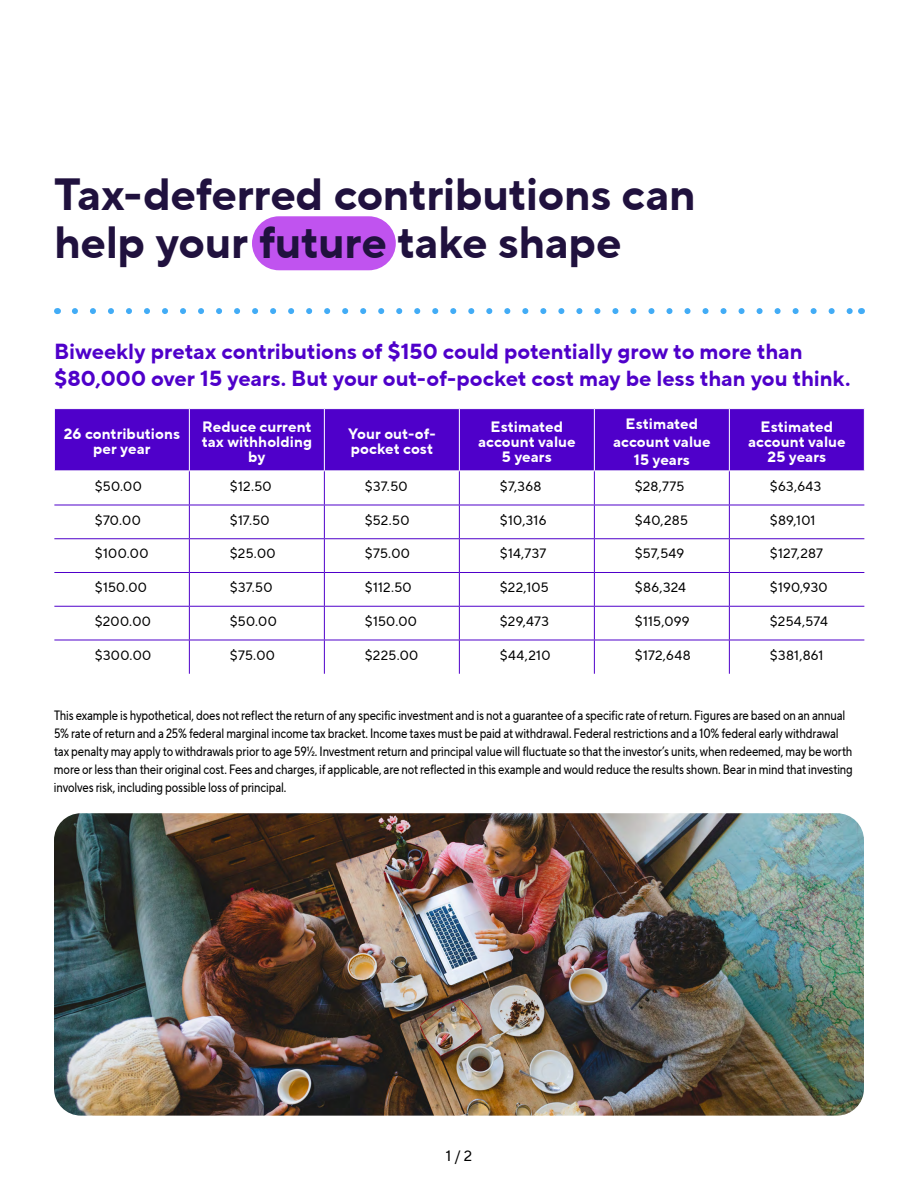
<style>
.page{position:relative;width:918px;height:1188px;background:#fff}
.page>*{position:absolute;margin:0;border:0;box-sizing:border-box;transform-origin:0 0}
.t1{font:700 45px/48px "TT Norms Pro";letter-spacing:-.005em;color:#20113e}
.t2{font:700 21.75px/27px "TT Norms Pro";color:#4f00ca}
.t3{font:700 15px/15px "TT Norms Pro";letter-spacing:.005em;color:#fff;text-align:center}
.t4{font:15px "TT Norms Pro";color:#000}
.t5{font:13.5px/18px "TT Norms Pro Cond";letter-spacing:-.01em;color:#000}
.t6{font:13.5px "TT Norms Pro";letter-spacing:.015em;color:#000}
</style>
<div class="page">
<div style="left:252px;top:216px;width:144px;height:54px;background:#c053ef;border-radius:27px"></div>
<svg style="left:75px;top:308px;width:777px;height:6px"></svg>
<img style="left:54px;top:813px;width:810px;height:303px">
<div style="left:55px;top:409px;width:809px;height:61px;background:#4f00ca"></div>
<hr style="left:189px;top:409px;width:1px;height:61px;background:#fff">
<hr style="left:324px;top:409px;width:1px;height:61px;background:#fff">
<hr style="left:459px;top:409px;width:1px;height:61px;background:#fff">
<hr style="left:594px;top:409px;width:1px;height:61px;background:#fff">
<hr style="left:729px;top:409px;width:1px;height:61px;background:#fff">
<hr style="left:189px;top:471px;width:1px;height:34px;background:#4f00ca">
<hr style="left:324px;top:471px;width:1px;height:34px;background:#4f00ca">
<hr style="left:459px;top:471px;width:1px;height:34px;background:#4f00ca">
<hr style="left:594px;top:471px;width:1px;height:34px;background:#4f00ca">
<hr style="left:729px;top:471px;width:1px;height:34px;background:#4f00ca">
<hr style="left:54px;top:505px;width:135px;height:1px;background:#4f00ca">
<hr style="left:189px;top:505px;width:135px;height:1px;background:#4f00ca">
<hr style="left:189px;top:505px;width:1px;height:33px;background:#4f00ca">
<hr style="left:324px;top:505px;width:135px;height:1px;background:#4f00ca">
<hr style="left:324px;top:505px;width:1px;height:33px;background:#4f00ca">
<hr style="left:459px;top:505px;width:135px;height:1px;background:#4f00ca">
<hr style="left:459px;top:505px;width:1px;height:33px;background:#4f00ca">
<hr style="left:594px;top:505px;width:135px;height:1px;background:#4f00ca">
<hr style="left:594px;top:505px;width:1px;height:33px;background:#4f00ca">
<hr style="left:729px;top:505px;width:135px;height:1px;background:#4f00ca">
<hr style="left:729px;top:505px;width:1px;height:33px;background:#4f00ca">
<hr style="left:54px;top:538px;width:135px;height:1px;background:#4f00ca">
<hr style="left:189px;top:538px;width:135px;height:1px;background:#4f00ca">
<hr style="left:189px;top:539px;width:1px;height:33px;background:#4f00ca">
<hr style="left:324px;top:538px;width:135px;height:1px;background:#4f00ca">
<hr style="left:324px;top:539px;width:1px;height:33px;background:#4f00ca">
<hr style="left:459px;top:538px;width:135px;height:1px;background:#4f00ca">
<hr style="left:459px;top:539px;width:1px;height:33px;background:#4f00ca">
<hr style="left:594px;top:538px;width:135px;height:1px;background:#4f00ca">
<hr style="left:594px;top:539px;width:1px;height:33px;background:#4f00ca">
<hr style="left:729px;top:538px;width:135px;height:1px;background:#4f00ca">
<hr style="left:729px;top:539px;width:1px;height:33px;background:#4f00ca">
<hr style="left:54px;top:572px;width:135px;height:1px;background:#4f00ca">
<hr style="left:189px;top:572px;width:135px;height:1px;background:#4f00ca">
<hr style="left:189px;top:573px;width:1px;height:33px;background:#4f00ca">
<hr style="left:324px;top:572px;width:135px;height:1px;background:#4f00ca">
<hr style="left:324px;top:573px;width:1px;height:33px;background:#4f00ca">
<hr style="left:459px;top:572px;width:135px;height:1px;background:#4f00ca">
<hr style="left:459px;top:573px;width:1px;height:33px;background:#4f00ca">
<hr style="left:594px;top:572px;width:135px;height:1px;background:#4f00ca">
<hr style="left:594px;top:573px;width:1px;height:33px;background:#4f00ca">
<hr style="left:729px;top:572px;width:135px;height:1px;background:#4f00ca">
<hr style="left:729px;top:573px;width:1px;height:33px;background:#4f00ca">
<hr style="left:54px;top:606px;width:135px;height:1px;background:#4f00ca">
<hr style="left:189px;top:606px;width:135px;height:1px;background:#4f00ca">
<hr style="left:189px;top:607px;width:1px;height:33px;background:#4f00ca">
<hr style="left:324px;top:606px;width:135px;height:1px;background:#4f00ca">
<hr style="left:324px;top:607px;width:1px;height:33px;background:#4f00ca">
<hr style="left:459px;top:606px;width:135px;height:1px;background:#4f00ca">
<hr style="left:459px;top:607px;width:1px;height:33px;background:#4f00ca">
<hr style="left:594px;top:606px;width:135px;height:1px;background:#4f00ca">
<hr style="left:594px;top:607px;width:1px;height:33px;background:#4f00ca">
<hr style="left:729px;top:606px;width:135px;height:1px;background:#4f00ca">
<hr style="left:729px;top:607px;width:1px;height:33px;background:#4f00ca">
<hr style="left:54px;top:640px;width:135px;height:1px;background:#4f00ca">
<hr style="left:189px;top:640px;width:135px;height:1px;background:#4f00ca">
<hr style="left:189px;top:640px;width:1px;height:34px;background:#4f00ca">
<hr style="left:324px;top:640px;width:135px;height:1px;background:#4f00ca">
<hr style="left:324px;top:640px;width:1px;height:34px;background:#4f00ca">
<hr style="left:459px;top:640px;width:135px;height:1px;background:#4f00ca">
<hr style="left:459px;top:640px;width:1px;height:34px;background:#4f00ca">
<hr style="left:594px;top:640px;width:135px;height:1px;background:#4f00ca">
<hr style="left:594px;top:640px;width:1px;height:34px;background:#4f00ca">
<hr style="left:729px;top:640px;width:135px;height:1px;background:#4f00ca">
<hr style="left:729px;top:640px;width:1px;height:34px;background:#4f00ca">
<h1 class="t1" style="left:54px;top:170px;width:643px">Tax-deferred contributions can help your future take shape</h1>
<h2 class="t2" style="left:54px;top:338px;width:798px">Biweekly pretax contributions of $150 could potentially grow to more than $80,000 over 15 years. But your out-of-pocket cost may be less than you think.</h2>
<p class="t3" style="left:64px;top:427px;width:118px">26 contributions per year</p>
<p class="t3" style="left:202px;top:419px;width:112px">Reduce current tax withholding by</p>
<p class="t3" style="left:348px;top:427px;width:89px;text-align:left">Your out-of&shy;pocket cost</p>
<p class="t3" style="left:478px;top:419px;width:99px">Estimated account value<br>5 years</p>
<p class="t3" style="left:613px;top:415px;width:99px;line-height:18px">Estimated account value<br>15 years</p>
<p class="t3" style="left:748px;top:419px;width:99px">Estimated account value<br>25 years</p>
<p class="t6" style="left:95px;top:476px;width:49px">$50.00</p>
<p class="t6" style="left:230px;top:476px;width:43px">$12.50</p>
<p class="t6" style="left:365px;top:476px;width:44px">$37.50</p>
<p class="t6" style="left:500px;top:476px;width:43px">$7,368</p>
<p class="t6" style="left:635px;top:476px;width:51px">$28,775</p>
<p class="t6" style="left:770px;top:476px;width:53px">$63,643</p>
<p class="t6" style="left:95px;top:510px;width:47px">$70.00</p>
<p class="t6" style="left:230px;top:510px;width:41px">$17.50</p>
<p class="t6" style="left:365px;top:510px;width:46px">$52.50</p>
<p class="t6" style="left:500px;top:510px;width:48px">$10,316</p>
<p class="t6" style="left:635px;top:510px;width:55px">$40,285</p>
<p class="t6" style="left:770px;top:510px;width:47px">$89,101</p>
<p class="t6" style="left:95px;top:544px;width:55px">$100.00</p>
<p class="t6" style="left:230px;top:544px;width:47px">$25.00</p>
<p class="t6" style="left:365px;top:544px;width:47px">$75.00</p>
<p class="t6" style="left:500px;top:544px;width:48px">$14,737</p>
<p class="t6" style="left:635px;top:544px;width:51px">$57,549</p>
<p class="t6" style="left:770px;top:544px;width:55px">$127,287</p>
<p class="t6" style="left:95px;top:578px;width:54px">$150.00</p>
<p class="t6" style="left:230px;top:578px;width:44px">$37.50</p>
<p class="t6" style="left:365px;top:578px;width:48px">$112.50</p>
<p class="t6" style="left:500px;top:578px;width:50px">$22,105</p>
<p class="t6" style="left:635px;top:578px;width:53px">$86,324</p>
<p class="t6" style="left:770px;top:578px;width:59px">$190,930</p>
<p class="t6" style="left:95px;top:611px;width:58px">$200.00</p>
<p class="t6" style="left:230px;top:611px;width:49px">$50.00</p>
<p class="t6" style="left:365px;top:611px;width:54px">$150.00</p>
<p class="t6" style="left:500px;top:611px;width:51px">$29,473</p>
<p class="t6" style="left:635px;top:611px;width:56px">$115,099</p>
<p class="t6" style="left:770px;top:611px;width:60px">$254,574</p>
<p class="t6" style="left:95px;top:645px;width:58px">$300.00</p>
<p class="t6" style="left:230px;top:645px;width:47px">$75.00</p>
<p class="t6" style="left:365px;top:645px;width:55px">$225.00</p>
<p class="t6" style="left:500px;top:645px;width:52px">$44,210</p>
<p class="t6" style="left:635px;top:645px;width:57px">$172,648</p>
<p class="t6" style="left:770px;top:645px;width:55px">$381,861</p>
<p class="t5" style="left:54px;top:706px;width:800px">This example is hypothetical, does not reflect the return of any specific investment and is not a guarantee of a specific rate of return. Figures are based on an annual 5% rate of return and a 25% federal marginal income tax bracket. Income taxes must be paid at withdrawal. Federal restrictions and a 10% federal early withdrawal tax penalty may apply to withdrawals prior to age 591/2. Investment return and principal value will fluctuate so that the investor’s units, when redeemed, may be worth more or less than their original cost. Fees and charges, if applicable, are not reflected in this example and would reduce the results shown. Bear in mind that investing involves risk, including possible loss of principal.</p>
<p class="t4" style="left:446px;top:1145px;width:28px">1 / 2</p>
</div>
